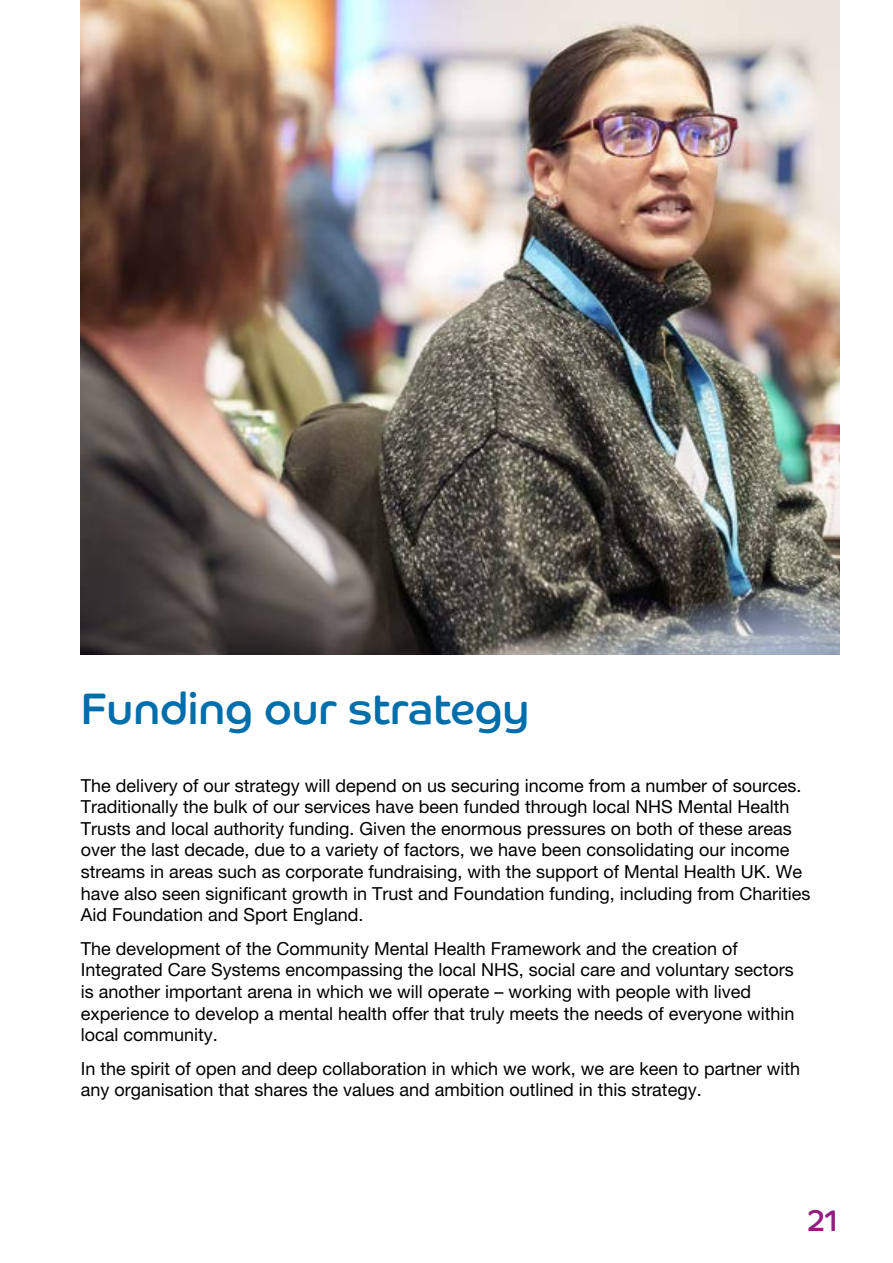
<style>
.page{position:relative;width:893px;height:1263px;background:#fff}
.page>*{position:absolute;margin:0;border:0;box-sizing:border-box;transform-origin:0 0}
.t1{font:44.25px "Co Rethink";color:#006eab}
.t2{font:30px "Co Rethink";color:#951b81}
.t3{font:18px/21.6px "Helvetica Neue LT Pro";color:#000}
</style>
<div class="page">
<img style="left:81px;top:0;width:759px;height:655px">
<p class="t1" style="left:81px;top:682px;width:450px">Funding our strategy</p>
<p class="t3" style="left:81px;top:774px;width:731px">The delivery of our strategy will depend on us securing income from a number of sources.<br>Traditionally the bulk of our services have been funded through local NHS Mental Health Trusts and local authority funding. Given the enormous pressures on both of these areas over the last decade, due to a variety of factors, we have been consolidating our income streams in areas such as corporate fundraising, with the support of Mental Health UK. We have also seen significant growth in Trust and Foundation funding, including from Charities Aid Foundation and Sport England.</p>
<p class="t3" style="left:81px;top:937px;width:715px">The development of the Community Mental Health Framework and the creation of Integrated Care Systems encompassing the local NHS, social care and voluntary sectors is another important arena in which we will operate – working with people with lived experience to develop a mental health offer that truly meets the needs of everyone within local community.</p>
<p class="t3" style="left:81px;top:1057px;width:721px">In the spirit of open and deep collaboration in which we work, we are keen to partner with any organisation that shares the values and ambition outlined in this strategy.</p>
<h2 class="t2" style="left:808px;top:1202px;width:32px">21</h2>
</div>
